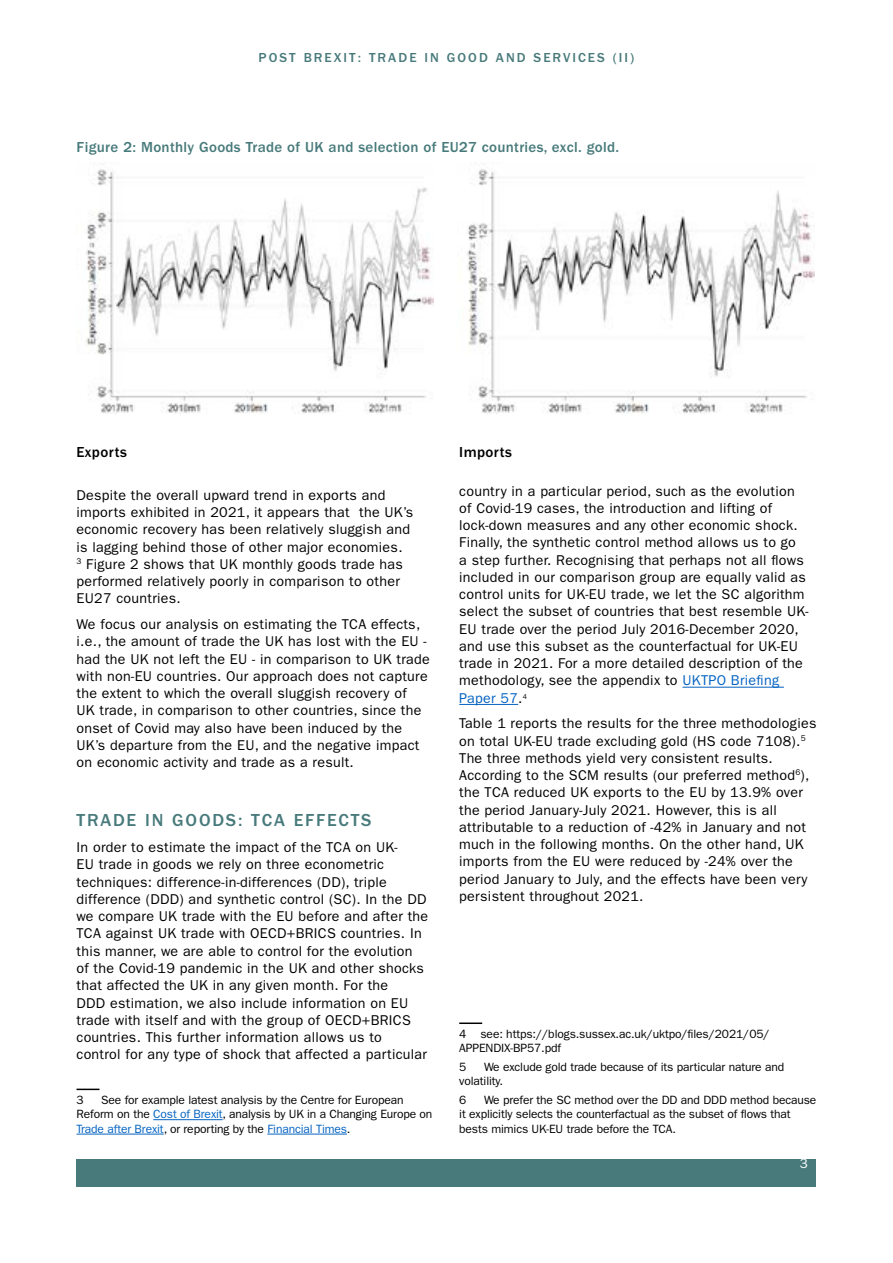
<style>
.page{position:relative;width:893px;height:1263px;background:#fff}
.page>*{position:absolute;margin:0;border:0;box-sizing:border-box;transform-origin:0 0}
.t1{font:500 18px "ITC Franklin Gothic Std";letter-spacing:.1em;color:#487a7b}
.t2{font:500 15px "ITC Franklin Gothic Std";letter-spacing:.02em;color:#487a7b}
.t3{font:500 15px "ITC Franklin Gothic Std";letter-spacing:.025em;color:#000}
.t4{font:14.25px/17.2px "ITC Franklin Gothic Std";letter-spacing:.02em;color:#000}
.t5{font:500 13.5px "ITC Franklin Gothic Std";letter-spacing:.15em;color:#487a7b}
.t6{font:13.5px "ITC Franklin Gothic Std";color:#fff}
.t7{font:12px/14.4px "ITC Franklin Gothic Std";letter-spacing:-.01em;color:#000}
.s1{color:#0563c1}
</style>
<div class="page">
<div style="left:77px;top:1159px;width:739px;height:27px;background:#487a7b"></div>
<hr style="left:77px;top:1088px;width:22px;height:2px;background:#000">
<hr style="left:153px;top:1119px;width:70px;height:1px;background:#0563c1">
<hr style="left:77px;top:1134px;width:87px;height:1px;background:#0563c1">
<hr style="left:267px;top:1134px;width:80px;height:1px;background:#0563c1">
<hr style="left:682px;top:687px;width:102px;height:1px;background:#0563c1">
<hr style="left:459px;top:704px;width:59px;height:1px;background:#0563c1">
<hr style="left:459px;top:1022px;width:23px;height:2px;background:#000">
<img style="left:86px;top:164px;width:348px;height:250px">
<img style="left:467px;top:164px;width:348px;height:250px">
<p class="t5" style="left:259px;top:50px;width:377px">POST BREXIT: TRADE IN GOOD AND SERVICES (II)</p>
<p class="t2" style="left:77px;top:138px;width:544px">Figure 2: Monthly Goods Trade of UK and selection of EU27 countries, excl. gold.</p>
<p class="t3" style="left:77px;top:444px;width:52px">Exports</p>
<p class="t3" style="left:459px;top:444px;width:54px">Imports</p>
<p class="t4" style="left:77px;top:486px;width:338px">Despite the overall upward trend in exports and imports exhibited in 2021, it appears that the UK’s economic recovery has been relatively sluggish and is lagging behind those of other major economies.<br><sup>3</sup> Figure 2 shows that UK monthly goods trade has performed relatively poorly in comparison to other EU27 countries.</p>
<p class="t4" style="left:77px;top:616px;width:355px">We focus our analysis on estimating the TCA effects, i.e., the amount of trade the UK has lost with the EU - had the UK not left the EU - in comparison to UK trade with non-EU countries. Our approach does not capture the extent to which the overall sluggish recovery of<br>UK trade, in comparison to other countries, since the onset of Covid may also have been induced by the UK’s departure from the EU, and the negative impact on economic activity and trade as a result.</p>
<p class="t1" style="left:77px;top:810px;width:296px">TRADE IN GOODS: TCA EFFECTS</p>
<p class="t4" style="left:77px;top:839px;width:353px">In order to estimate the impact of the TCA on UK-<br>EU trade in goods we rely on three econometric techniques: difference-in-differences (DD), triple difference (DDD) and synthetic control (SC). In the DD we compare UK trade with the EU before and after the TCA against UK trade with OECD+BRICS countries. In this manner, we are able to control for the evolution of the Covid-19 pandemic in the UK and other shocks that affected the UK in any given month. For the<br>DDD estimation, we also include information on EU trade with itself and with the group of OECD+BRICS countries. This further information allows us to control for any type of shock that affected a particular</p>
<p class="t7" style="left:77px;top:1092px;width:9px">3</p>
<p class="t7" style="left:77px;top:1092px;width:357px;text-indent:25px">See for example latest analysis by the Centre for European<br>Reform on the <span class="s1">Cost of Brexit</span>, analysis by UK in a Changing Europe on<br><span class="s1">Trade after Brexit</span>, or reporting by the <span class="s1">Financial Times</span>.</p>
<p class="t4" style="left:459px;top:482px;width:351px">country in a particular period, such as the evolution of Covid-19 cases, the introduction and lifting of lock-down measures and any other economic shock.<br>Finally, the synthetic control method allows us to go<br>a step further. Recognising that perhaps not all flows included in our comparison group are equally valid as control units for UK-EU trade, we let the SC algorithm select the subset of countries that best resemble UK-EU trade over the period July 2016-December 2020, and use this subset as the counterfactual for UK-EU trade in 2021. For a more detailed description of the methodology, see the appendix to <span class="s1">UKTPO Briefing Paper 57</span>.<sup>4</sup></p>
<p class="t4" style="left:459px;top:715px;width:359px">Table 1 reports the results for the three methodologies on total UK-EU trade excluding gold (HS code 7108).<sup>5<br></sup>The three methods yield very consistent results.<br>According to the SCM results (our preferred method<sup>6</sup>), the TCA reduced UK exports to the EU by 13.9% over the period January-July 2021. However, this is all attributable to a reduction of -42% in January and not much in the following months. On the other hand, UK imports from the EU were reduced by -24% over the period January to July, and the effects have been very persistent throughout 2021.</p>
<p class="t7" style="left:459px;top:1026px;width:312px">4 see: https://blogs.sussex.ac.uk/uktpo/files/2021/05/<br>APPENDIX-BP57.pdf</p>
<p class="t7" style="left:459px;top:1059px;width:9px">5</p>
<p class="t7" style="left:459px;top:1059px;width:326px;text-indent:25px">We exclude gold trade because of its particular nature and volatility.</p>
<p class="t7" style="left:459px;top:1092px;width:9px">6</p>
<p class="t7" style="left:459px;top:1092px;width:359px;text-indent:25px">We prefer the SC method over the DD and DDD method because it explicitly selects the counterfactual as the subset of flows that bests mimics UK-EU trade before the TCA.</p>
<p class="t6" style="left:800px;top:1156px;width:10px">3</p>
</div>
